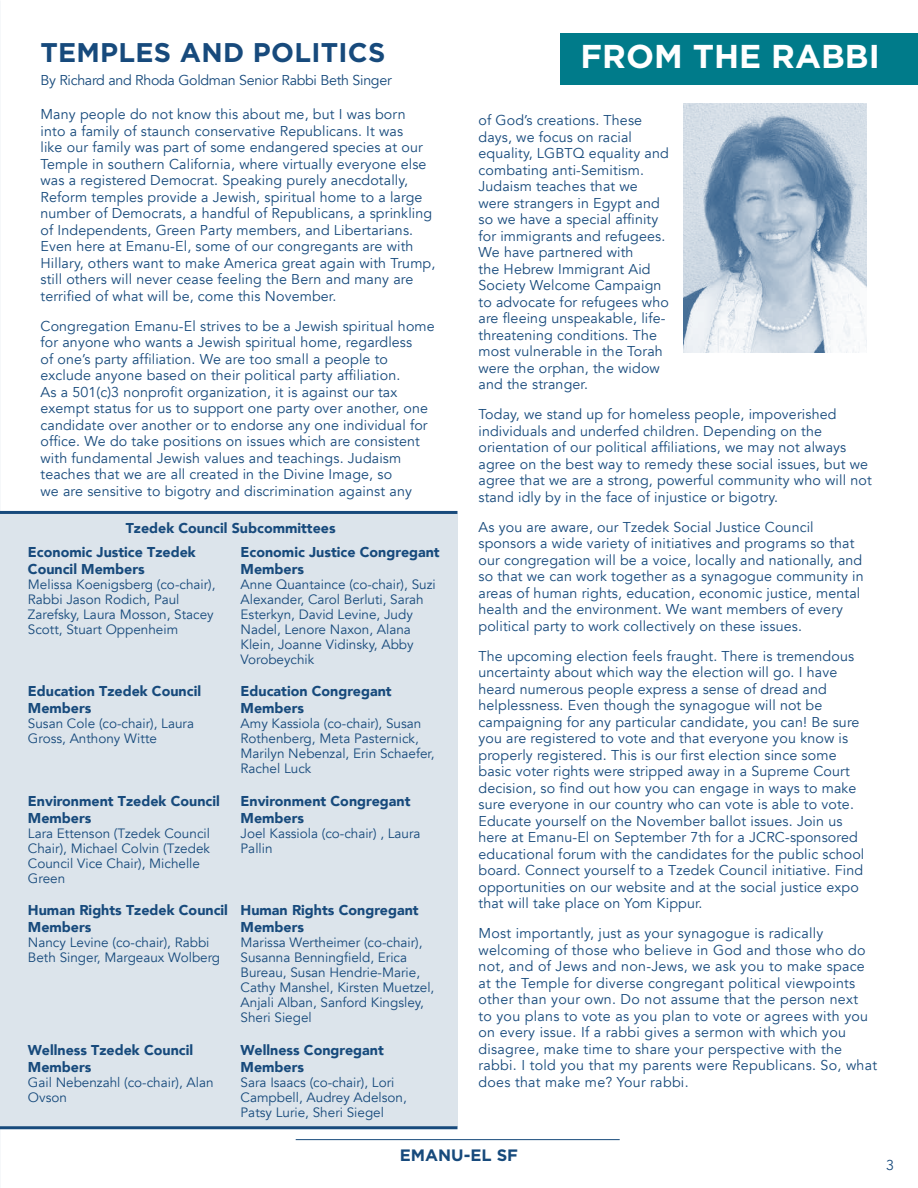
<style>
.page{position:relative;width:918px;height:1188px;background:#fff}
.page>*{position:absolute;margin:0;border:0;box-sizing:border-box;transform-origin:0 0}
.t1{font:700 33px "Gotham";color:#fff}
.t2{font:700 27px "Gotham";letter-spacing:.01em;color:#174a7c}
.t3{font:700 16.5px "Gotham";color:#174a7c}
.t4{font:14.25px/16.5px "Avenir";letter-spacing:.01em;color:#174a7c}
.t5{font:900 14.25px/17.2px "Avenir";color:#174a7c}
.t6{font:14.25px "Avenir";letter-spacing:-.02em;color:#174a7c}
.t7{font:13.5px/15px "Avenir";color:#174a7c}
</style>
<div class="page">
<hr style="left:296px;top:1139px;width:324px;height:1px;background:#174a7c">
<div style="left:0;top:514px;width:458px;height:612px;background:#dce4eb"></div>
<div style="left:560px;top:33px;width:358px;height:52px;background:#007b8a"></div>
<img style="left:683px;top:104px;width:184px;height:248px">
<hr style="left:0;top:511px;width:457px;height:3px;background:#174a7c">
<hr style="left:0;top:1126px;width:457px;height:3px;background:#174a7c">
<h2 class="t2" style="left:40px;top:35px;width:346px">TEMPLES AND POLITICS</h2>
<p class="t6" style="left:40px;top:72px;width:353px">By Richard and Rhoda Goldman Senior Rabbi Beth Singer</p>
<p class="t4" style="left:40px;top:106px;width:396px">Many people do not know this about me, but I was born<br>into a family of staunch conservative Republicans. It was<br>like our family was part of some endangered species at our Temple in southern California, where virtually everyone else was a registered Democrat. Speaking purely anecdotally, Reform temples provide a Jewish, spiritual home to a large number of Democrats, a handful of Republicans, a sprinkling of Independents, Green Party members, and Libertarians.<br>Even here at Emanu-El, some of our congregants are with Hillary, others want to make America great again with Trump, still others will never cease feeling the Bern and many are terrified of what will be, come this November.</p>
<p class="t4" style="left:40px;top:318px;width:396px">Congregation Emanu-El strives to be a Jewish spiritual home for anyone who wants a Jewish spiritual home, regardless<br>of one’s party affiliation. We are too small a people to exclude anyone based on their political party affiliation.<br>As a 501(c)3 nonprofit organization, it is against our tax exempt status for us to support one party over another, one candidate over another or to endorse any one individual for office. We do take positions on issues which are consistent with fundamental Jewish values and teachings. Judaism teaches that we are all created in the Divine Image, so<br>we are sensitive to bigotry and discrimination against any</p>
<p class="t5" style="left:126px;top:519px;width:212px">Tzedek Council Subcommittees</p>
<p class="t5" style="left:28px;top:543px;width:169px">Economic Justice Tzedek<br>Council Members</p>
<p class="t7" style="left:28px;top:577px;width:189px">Melissa Koenigsberg (co-chair),<br>Rabbi Jason Rodich, Paul<br>Zarefsky, Laura Mosson, Stacey<br>Scott, Stuart Oppenheim</p>
<p class="t5" style="left:28px;top:682px;width:175px">Education Tzedek Council<br>Members</p>
<p class="t7" style="left:28px;top:716px;width:168px">Susan Cole (co-chair), Laura<br>Gross, Anthony Witte</p>
<p class="t5" style="left:28px;top:792px;width:193px">Environment Tzedek Council<br>Members</p>
<p class="t7" style="left:28px;top:826px;width:184px">Lara Ettenson (Tzedek Council<br>Chair), Michael Colvin (Tzedek<br>Council Vice Chair), Michelle<br>Green</p>
<p class="t5" style="left:28px;top:901px;width:202px">Human Rights Tzedek Council<br>Members</p>
<p class="t7" style="left:28px;top:935px;width:194px">Nancy Levine (co-chair), Rabbi<br>Beth Singer, Margeaux Wolberg</p>
<p class="t5" style="left:28px;top:1041px;width:167px">Wellness Tzedek Council<br>Members</p>
<p class="t7" style="left:28px;top:1075px;width:187px">Gail Nebenzahl (co-chair), Alan<br>Ovson</p>
<p class="t5" style="left:241px;top:543px;width:201px">Economic Justice Congregant<br>Members</p>
<p class="t7" style="left:241px;top:577px;width:197px">Anne Quantaince (co-chair), Suzi<br>Alexander, Carol Berluti, Sarah<br>Esterkyn, David Levine, Judy<br>Nadel, Lenore Naxon, Alana<br>Klein, Joanne Vidinsky, Abby<br>Vorobeychik</p>
<p class="t5" style="left:241px;top:682px;width:153px">Education Congregant<br>Members</p>
<p class="t7" style="left:241px;top:716px;width:196px">Amy Kassiola (co-chair), Susan<br>Rothenberg, Meta Pasternick,<br>Marilyn Nebenzal, Erin Schaefer,<br>Rachel Luck</p>
<p class="t5" style="left:241px;top:792px;width:171px">Environment Congregant<br>Members</p>
<p class="t7" style="left:241px;top:826px;width:182px">Joel Kassiola (co-chair) , Laura<br>Pallin</p>
<p class="t5" style="left:241px;top:901px;width:180px">Human Rights Congregant<br>Members</p>
<p class="t7" style="left:241px;top:935px;width:195px">Marissa Wertheimer (co-chair),<br>Susanna Benningfield, Erica<br>Bureau, Susan Hendrie-Marie,<br>Cathy Manshel, Kirsten Muetzel,<br>Anjali Alban, Sanford Kingsley,<br>Sheri Siegel</p>
<p class="t5" style="left:241px;top:1041px;width:145px">Wellness Congregant<br>Members</p>
<p class="t7" style="left:241px;top:1075px;width:168px">Sara Isaacs (co-chair), Lori<br>Campbell, Audrey Adelson,<br>Patsy Lurie, Sheri Siegel</p>
<h1 class="t1" style="left:581px;top:34px;width:301px">FROM THE RABBI</h1>
<p class="t4" style="left:479px;top:112px;width:192px">of God’s creations. These days, we focus on racial equality, LGBTQ equality and combating anti-Semitism.<br>Judaism teaches that we were strangers in Egypt and so we have a special affinity for immigrants and refugees.<br>We have partnered with<br>the Hebrew Immigrant Aid<br>Society Welcome Campaign to advocate for refugees who are fleeing unspeakable, life&shy;threatening conditions. The most vulnerable in the Torah were the orphan, the widow and the stranger.</p>
<p class="t4" style="left:479px;top:406px;width:395px">Today, we stand up for homeless people, impoverished individuals and underfed children. Depending on the orientation of our political affiliations, we may not always agree on the best way to remedy these social issues, but we agree that we are a strong, powerful community who will not stand idly by in the face of injustice or bigotry.</p>
<p class="t4" style="left:479px;top:519px;width:387px">As you are aware, our Tzedek Social Justice Council sponsors a wide variety of initiatives and programs so that our congregation will be a voice, locally and nationally, and so that we can work together as a synagogue community in areas of human rights, education, economic justice, mental health and the environment. We want members of every political party to work collectively on these issues.</p>
<p class="t4" style="left:479px;top:648px;width:387px">The upcoming election feels fraught. There is tremendous uncertainty about which way the election will go. I have heard numerous people express a sense of dread and helplessness. Even though the synagogue will not be campaigning for any particular candidate, you can! Be sure you are registered to vote and that everyone you know is properly registered. This is our first election since some basic voter rights were stripped away in a Supreme Court decision, so find out how you can engage in ways to make sure everyone in our country who can vote is able to vote.<br>Educate yourself on the November ballot issues. Join us here at Emanu-El on September 7th for a JCRC-sponsored educational forum with the candidates for the public school board. Connect yourself to a Tzedek Council initiative. Find opportunities on our website and at the social justice expo that will take place on Yom Kippur.</p>
<p class="t4" style="left:479px;top:925px;width:400px">Most importantly, just as your synagogue is radically welcoming of those who believe in God and those who do not, and of Jews and non-Jews, we ask you to make space at the Temple for diverse congregant political viewpoints other than your own. Do not assume that the person next<br>to you plans to vote as you plan to vote or agrees with you on every issue. If a rabbi gives a sermon with which you disagree, make time to share your perspective with the rabbi. I told you that my parents were Republicans. So, what does that make me? Your rabbi.</p>
<p class="t3" style="left:400px;top:1144px;width:120px">EMANU-EL SF</p>
<p class="t4" style="left:886px;top:1157px;width:9px">3</p>
</div>
